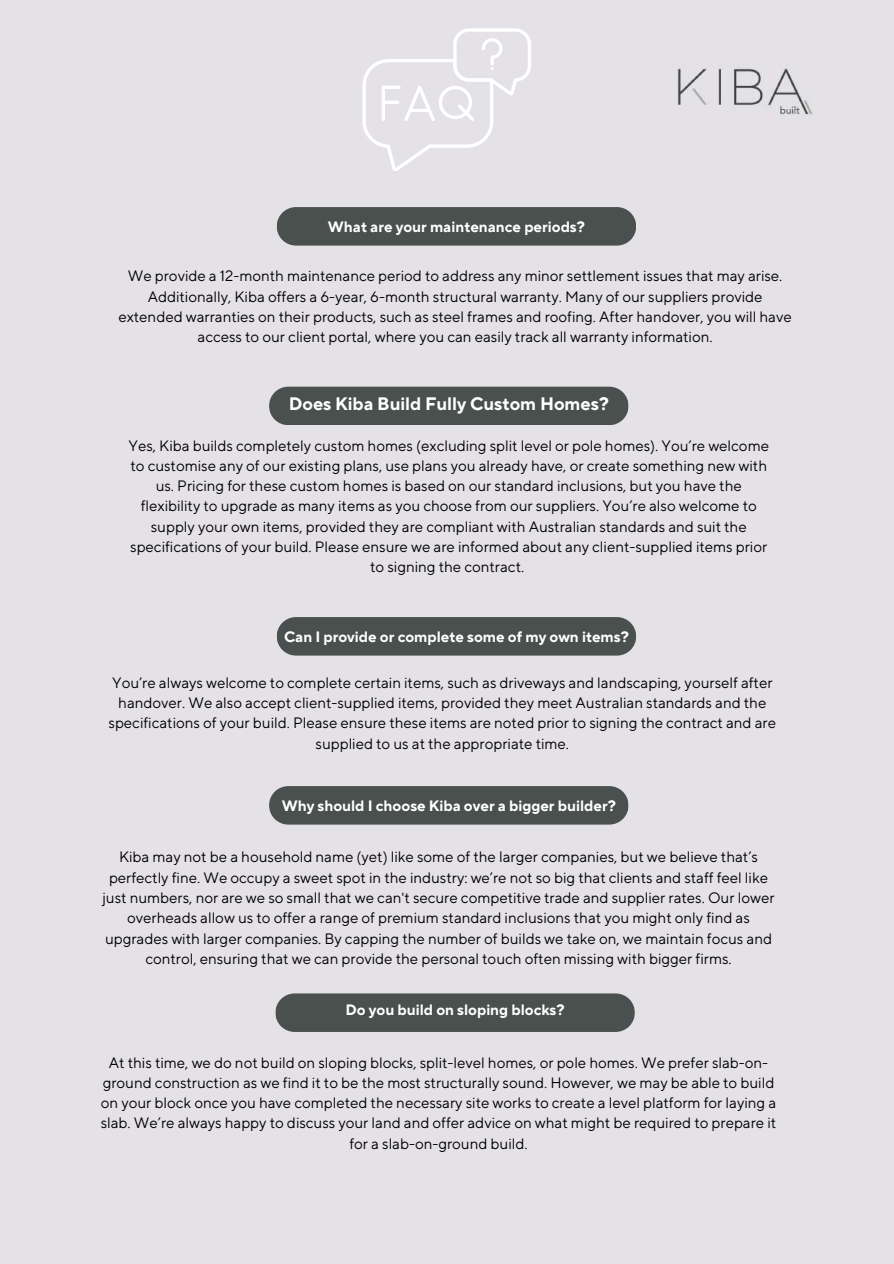
<style>
.page{position:relative;width:894px;height:1264px;background:#fff}
.page>*{position:absolute;margin:0;border:0;box-sizing:border-box;transform-origin:0 0}
.t1{font:700 18px "TT Norms Pro";color:#fff}
.t2{font:15px/20.2px "TT Norms Pro";color:#000;text-align:center}
.t3{font:700 15px "TT Norms Pro";color:#fff}
</style>
<div class="page">
<div style="left:0;top:0;width:893px;height:1263px;background:#e5e2e7"></div>
<svg style="left:362px;top:28px;width:169px;height:143px"></svg>
<div style="left:277px;top:617px;width:358px;height:38px;background:#49504e"></div>
<div style="left:269px;top:786px;width:359px;height:38px;background:#49504e"></div>
<div style="left:275px;top:993px;width:359px;height:38px;background:#49504e"></div>
<div style="left:269px;top:386px;width:359px;height:39px;background:#49504e"></div>
<div style="left:277px;top:207px;width:358px;height:38px;background:#49504e"></div>
<img style="left:677px;top:67px;width:135px;height:49px">
<p class="t3" style="left:328px;top:217px;width:258px">What are your maintenance periods?</p>
<p class="t2" style="left:118px;top:266px;width:674px">We provide a 12-month maintenance period to address any minor settlement issues that may arise.<br>Additionally, Kiba offers a 6-year, 6-month structural warranty. Many of our suppliers provide extended warranties on their products, such as steel frames and roofing. After handover, you will have access to our client portal, where you can easily track all warranty information.</p>
<p class="t1" style="left:289px;top:393px;width:321px">Does Kiba Build Fully Custom Homes?</p>
<p class="t2" style="left:128px;top:436px;width:642px">Yes, Kiba builds completely custom homes (excluding split level or pole homes). You’re welcome to customise any of our existing plans, use plans you already have, or create something new with us. Pricing for these custom homes is based on our standard inclusions, but you have the flexibility to upgrade as many items as you choose from our suppliers. You’re also welcome to supply your own items, provided they are compliant with Australian standards and suit the specifications of your build. Please ensure we are informed about any client-supplied items prior to signing the contract.</p>
<p class="t3" style="left:284px;top:627px;width:346px">Can I provide or complete some of my own items?</p>
<p class="t2" style="left:109px;top:673px;width:668px">You’re always welcome to complete certain items, such as driveways and landscaping, yourself after handover. We also accept client-supplied items, provided they meet Australian standards and the specifications of your build. Please ensure these items are noted prior to signing the contract and are supplied to us at the appropriate time.</p>
<p class="t3" style="left:281px;top:796px;width:335px">Why should I choose Kiba over a bigger builder?</p>
<p class="t2" style="left:102px;top:847px;width:673px">Kiba may not be a household name (yet) like some of the larger companies, but we believe that’s perfectly fine. We occupy a sweet spot in the industry: we’re not so big that clients and staff feel like just numbers, nor are we so small that we can't secure competitive trade and supplier rates. Our lower overheads allow us to offer a range of premium standard inclusions that you might only find as upgrades with larger companies. By capping the number of builds we take on, we maintain focus and control, ensuring that we can provide the personal touch often missing with bigger firms.</p>
<p class="t3" style="left:345px;top:1000px;width:220px">Do you build on sloping blocks?</p>
<p class="t2" style="left:101px;top:1052px;width:676px">At this time, we do not build on sloping blocks, split-level homes, or pole homes. We prefer slab-on&shy;ground construction as we find it to be the most structurally sound. However, we may be able to build on your block once you have completed the necessary site works to create a level platform for laying a slab. We’re always happy to discuss your land and offer advice on what might be required to prepare it for a slab-on-ground build.</p>
</div>
